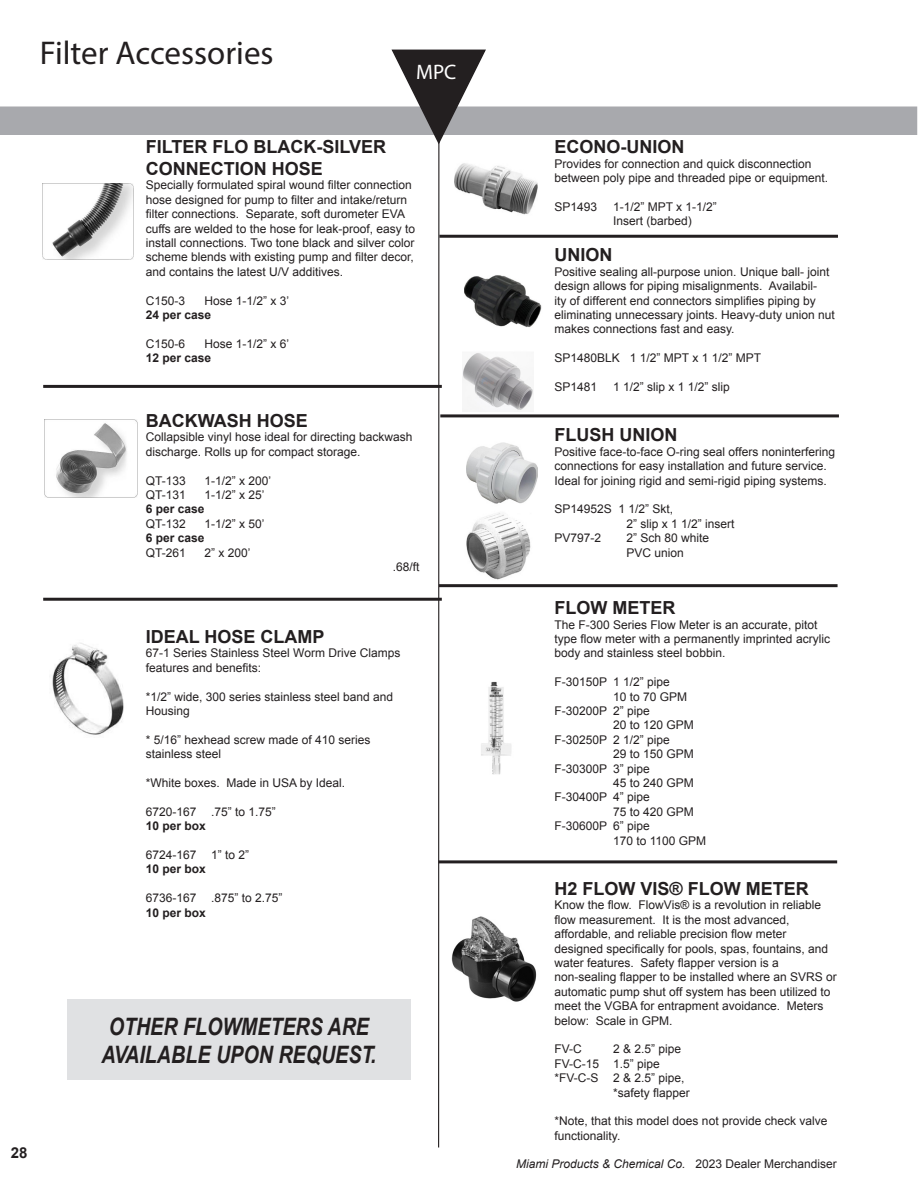
<style>
.page{position:relative;width:918px;height:1188px;background:#fff}
.page>*{position:absolute;margin:0;border:0;box-sizing:border-box;transform-origin:0 0}
.page_heading-bold{font:33px "Myriad Pro";color:#231f20}
.tabs{font:italic 700 24px "Arial Narrow";color:#231f20}
.t1{font:21px "Myriad Pro";color:#fff}
.Item_name{font:700 18px/21.6px "Arial";color:#231f20}
.t2{font:700 15px "Arial";color:#231f20}
.tabs-2{font:12px/14.4px "Arial";color:#231f20}
.Item_name-2{font:12px/14.4px "Arial";color:#231f20}
.tabs-3{font:700 12px "Arial";color:#231f20}
.t3{font:italic 12px "Arial";color:#231f20}
.s1{font-style:normal}
</style>
<div class="page">
<hr style="left:438px;top:134px;width:1px;height:1014px;background:#231f20">
<svg style="left:0;top:49px;width:917px;height:96px"></svg>
<img style="left:43px;top:183px;width:91px;height:76px">
<img style="left:45px;top:420px;width:92px;height:77px">
<img style="left:454px;top:163px;width:84px;height:52px">
<img style="left:464px;top:275px;width:78px;height:52px">
<img style="left:463px;top:353px;width:70px;height:57px">
<img style="left:466px;top:442px;width:72px;height:62px">
<img style="left:466px;top:513px;width:65px;height:67px">
<img style="left:52px;top:643px;width:72px;height:92px">
<img style="left:481px;top:681px;width:30px;height:94px">
<hr style="left:43px;top:385px;width:399px;height:3px;background:#231f20">
<hr style="left:43px;top:598px;width:399px;height:3px;background:#231f20">
<hr style="left:439px;top:235px;width:399px;height:3px;background:#231f20">
<hr style="left:440px;top:414px;width:399px;height:3px;background:#231f20">
<hr style="left:439px;top:584px;width:399px;height:3px;background:#231f20">
<hr style="left:439px;top:860px;width:398px;height:3px;background:#231f20">
<img style="left:451px;top:916px;width:86px;height:86px">
<div style="left:67px;top:999px;width:344px;height:81px;background:#e0e1e3"></div>
<p class="page_heading-bold" style="left:40px;top:32px;width:235px">Filter Accessories</p>
<h3 class="t1" style="left:416px;top:59px;width:42px">MPC</h3>
<p class="Item_name" style="left:146px;top:137px;width:242px">FILTER FLO BLACK-SILVER<br>CONNECTION HOSE</p>
<p class="tabs-2" style="left:146px;top:178px;width:271px">Specially formulated spiral wound filter connection hose designed for pump to filter and intake/return filter connections. Separate, soft durometer EVA cuffs are welded to the hose for leak-proof, easy to install connections. Two tone black and silver color scheme blends with existing pump and filter decor, and contains the latest U/V additives.</p>
<p class="tabs-2" style="left:146px;top:293px;width:41px">C150-3</p>
<p class="tabs-2" style="left:204px;top:293px;width:86px">Hose 1-1/2” x 3’</p>
<p class="tabs-3" style="left:146px;top:307px;width:67px">24 per case</p>
<p class="tabs-2" style="left:146px;top:336px;width:41px">C150-6</p>
<p class="tabs-2" style="left:204px;top:336px;width:86px">Hose 1-1/2” x 6’</p>
<p class="tabs-3" style="left:146px;top:350px;width:67px">12 per case</p>
<p class="Item_name" style="left:146px;top:410px;width:164px">BACKWASH HOSE</p>
<p class="tabs-2" style="left:146px;top:430px;width:268px">Collapsible vinyl hose ideal for directing backwash</p>
<p class="tabs-2" style="left:146px;top:444px;width:216px">discharge. Rolls up for compact storage.</p>
<p class="tabs-2" style="left:146px;top:473px;width:42px">QT-133</p>
<p class="tabs-2" style="left:204px;top:473px;width:68px">1-1/2” x 200’</p>
<p class="tabs-2" style="left:146px;top:488px;width:42px">QT-131</p>
<p class="tabs-2" style="left:204px;top:488px;width:62px">1-1/2” x 25’</p>
<p class="tabs-3" style="left:146px;top:501px;width:60px">6 per case</p>
<p class="tabs-2" style="left:146px;top:516px;width:42px">QT-132</p>
<p class="tabs-2" style="left:204px;top:516px;width:62px">1-1/2” x 50’</p>
<p class="tabs-3" style="left:146px;top:530px;width:60px">6 per case</p>
<p class="tabs-2" style="left:146px;top:545px;width:42px">QT-261</p>
<p class="tabs-2" style="left:204px;top:545px;width:48px">2” x 200’</p>
<p class="tabs-2" style="left:393px;top:560px;width:28px">.68/ft</p>
<p class="Item_name" style="left:146px;top:626px;width:180px">IDEAL HOSE CLAMP</p>
<p class="tabs-2" style="left:146px;top:646px;width:256px">67-1 Series Stainless Steel Worm Drive Clamps</p>
<p class="tabs-2" style="left:146px;top:660px;width:117px">features and benefits:</p>
<p class="tabs-2" style="left:146px;top:689px;width:249px">*1/2” wide, 300 series stainless steel band and</p>
<p class="tabs-2" style="left:146px;top:704px;width:46px">Housing</p>
<p class="tabs-2" style="left:146px;top:732px;width:226px">* 5/16” hexhead screw made of 410 series</p>
<p class="tabs-2" style="left:146px;top:747px;width:77px">stainless steel</p>
<p class="tabs-2" style="left:146px;top:776px;width:201px">*White boxes. Made in USA by Ideal.</p>
<p class="tabs-2" style="left:146px;top:804px;width:131px">6720-167 .75” to 1.75”</p>
<p class="tabs-3" style="left:146px;top:818px;width:62px">10 per box</p>
<p class="tabs-2" style="left:146px;top:848px;width:105px">6724-167 1” to 2”</p>
<p class="tabs-3" style="left:146px;top:861px;width:62px">10 per box</p>
<p class="tabs-2" style="left:146px;top:891px;width:138px">6736-167 .875” to 2.75”</p>
<p class="tabs-3" style="left:146px;top:904px;width:62px">10 per box</p>
<p class="t2" style="left:11px;top:1143px;width:18px">28</p>
<p class="tabs" style="left:109px;top:1008px;width:262px">OTHER FLOWMETERS ARE</p>
<p class="tabs" style="left:102px;top:1037px;width:276px">AVAILABLE UPON REQUEST.</p>
<p class="Item_name" style="left:555px;top:137px;width:131px">ECONO-UNION</p>
<p class="Item_name-2" style="left:555px;top:156px;width:275px">Provides for connection and quick disconnection between poly pipe and threaded pipe or equipment.</p>
<p class="tabs-2" style="left:555px;top:200px;width:44px">SP1493</p>
<p class="tabs-2" style="left:613px;top:200px;width:105px">1-1/2” MPT x 1-1/2”</p>
<p class="tabs-2" style="left:613px;top:214px;width:80px">Insert (barbed)</p>
<p class="Item_name" style="left:555px;top:245px;width:59px">UNION</p>
<p class="Item_name-2" style="left:555px;top:264px;width:282px">Positive sealing all-purpose union. Unique ball- joint design allows for piping misalignments. Availabil-<br>ity of different end connectors simplifies piping by eliminating unnecessary joints. Heavy-duty union nut makes connections fast and easy.</p>
<p class="tabs-2" style="left:555px;top:351px;width:208px">SP1480BLK 1 1/2” MPT x 1 1/2” MPT</p>
<p class="tabs-2" style="left:555px;top:380px;width:44px">SP1481</p>
<p class="tabs-2" style="left:613px;top:380px;width:118px">1 1/2” slip x 1 1/2” slip</p>
<p class="Item_name" style="left:555px;top:425px;width:124px">FLUSH UNION</p>
<p class="tabs-2" style="left:555px;top:444px;width:282px">Positive face-to-face O-ring seal offers noninterfering connections for easy installation and future service.<br>Ideal for joining rigid and semi-rigid piping systems.</p>
<p class="tabs-2" style="left:555px;top:502px;width:120px">SP14952S 1 1/2” Skt,</p>
<p class="tabs-2" style="left:626px;top:516px;width:110px">2” slip x 1 1/2” insert</p>
<p class="tabs-2" style="left:555px;top:531px;width:48px">PV797-2</p>
<p class="tabs-2" style="left:626px;top:531px;width:84px">2” Sch 80 white</p>
<p class="tabs-2" style="left:626px;top:545px;width:59px">PVC union</p>
<p class="Item_name" style="left:555px;top:598px;width:122px">FLOW METER</p>
<p class="tabs-2" style="left:555px;top:617px;width:277px">The F-300 Series Flow Meter is an accurate, pitot type flow meter with a permanently imprinted acrylic body and stainless steel bobbin.</p>
<p class="tabs-2" style="left:555px;top:675px;width:117px">F-30150P 1 1/2” pipe</p>
<p class="tabs-2" style="left:613px;top:689px;width:76px">10 to 70 GPM</p>
<p class="tabs-2" style="left:555px;top:704px;width:97px">F-30200P 2” pipe</p>
<p class="tabs-2" style="left:613px;top:718px;width:82px">20 to 120 GPM</p>
<p class="tabs-2" style="left:555px;top:732px;width:117px">F-30250P 2 1/2” pipe</p>
<p class="tabs-2" style="left:613px;top:747px;width:82px">29 to 150 GPM</p>
<p class="tabs-2" style="left:555px;top:761px;width:97px">F-30300P 3” pipe</p>
<p class="tabs-2" style="left:613px;top:776px;width:82px">45 to 240 GPM</p>
<p class="tabs-2" style="left:555px;top:790px;width:97px">F-30400P 4” pipe</p>
<p class="tabs-2" style="left:613px;top:804px;width:82px">75 to 420 GPM</p>
<p class="tabs-2" style="left:555px;top:819px;width:97px">F-30600P 6” pipe</p>
<p class="tabs-2" style="left:613px;top:833px;width:95px">170 to 1100 GPM</p>
<p class="Item_name" style="left:555px;top:878px;width:256px">H2 FLOW VIS® FLOW METER</p>
<p class="tabs-2" style="left:555px;top:898px;width:268px">Know the flow. FlowVis® is a revolution in reliable flow measurement. It is the most advanced,</p>
<p class="tabs-2" style="left:555px;top:927px;width:233px">affordable, and reliable precision flow meter</p>
<p class="tabs-2" style="left:555px;top:941px;width:275px">designed specifically for pools, spas, fountains, and</p>
<p class="tabs-2" style="left:555px;top:956px;width:226px">water features. Safety flapper version is a</p>
<p class="tabs-2" style="left:555px;top:970px;width:284px">non-sealing flapper to be installed where an SVRS or automatic pump shut off system has been utilized to meet the VGBA for entrapment avoidance. Meters below: Scale in GPM.</p>
<p class="tabs-2" style="left:555px;top:1042px;width:29px">FV-C</p>
<p class="tabs-2" style="left:613px;top:1042px;width:70px">2 &amp; 2.5” pipe</p>
<p class="tabs-2" style="left:555px;top:1056px;width:107px">FV-C-15 1.5” pipe</p>
<p class="tabs-2" style="left:555px;top:1071px;width:131px">*FV-C-S 2 &amp; 2.5” pipe,</p>
<p class="tabs-2" style="left:613px;top:1085px;width:78px">*safety flapper</p>
<p class="tabs-2" style="left:555px;top:1114px;width:274px">*Note, that this model does not provide check valve functionality.</p>
<p class="t3" style="left:516px;top:1156px;width:322px">Miami Products &amp; Chemical Co. <span class="s1">2023 Dealer Merchandiser</span></p>
</div>
